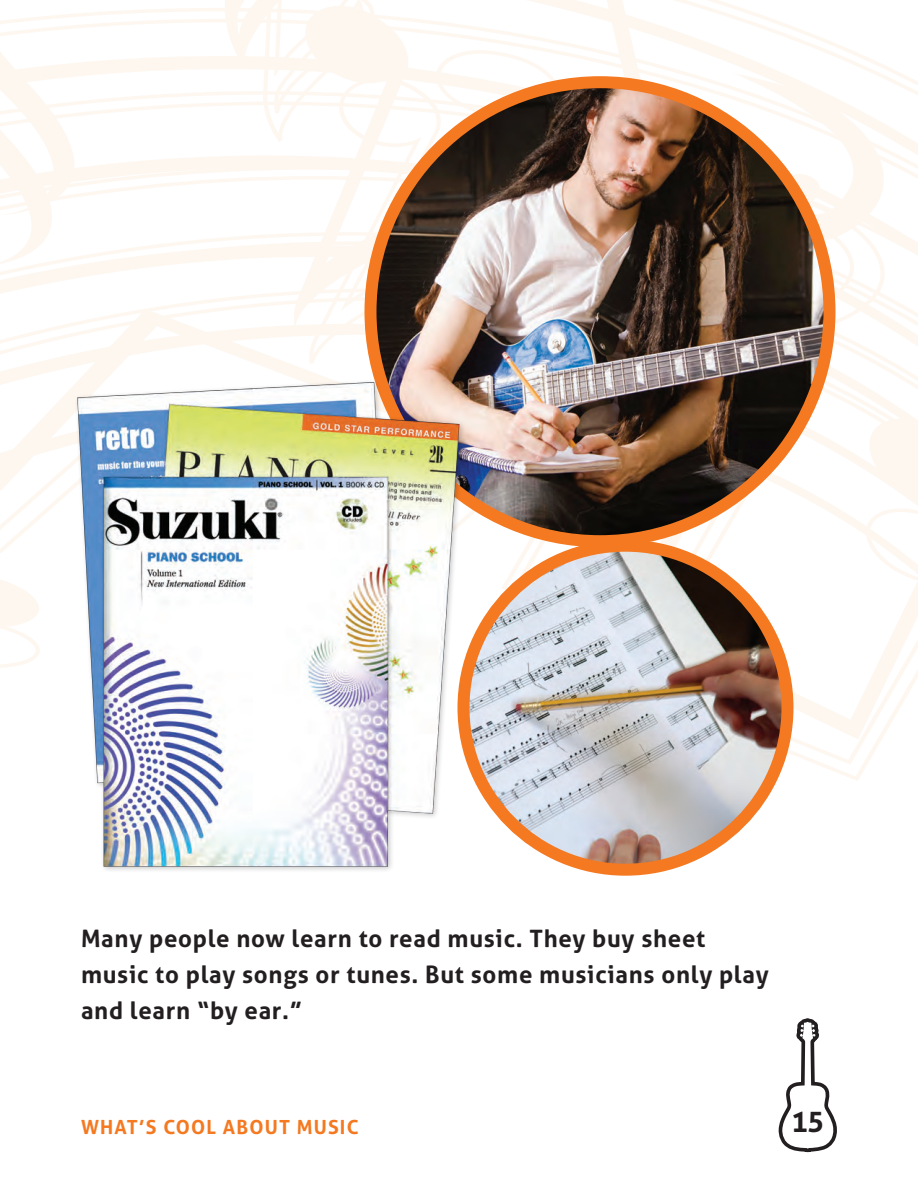
<style>
.page{position:relative;width:918px;height:1188px;background:#fff}
.page>*{position:absolute;margin:0;border:0;box-sizing:border-box;transform-origin:0 0}
.t1{font:700 28.5px "Aller";color:#231f20}
.Body{font:700 24px/36px "Aller";letter-spacing:.03em;color:#231f20}
.t2{font:700 19.5px "Aller";letter-spacing:.06em;color:#f47921}
</style>
<div class="page">
<svg style="left:94px;top:0;width:767px;height:55px"></svg>
<svg style="left:94px;top:55px;width:824px;height:67px"></svg>
<svg style="left:94px;top:133px;width:824px;height:62px"></svg>
<svg style="left:94px;top:232px;width:824px;height:69px"></svg>
<svg style="left:489px;top:0;width:180px;height:92px"></svg>
<svg style="left:501px;top:519px;width:72px;height:27px"></svg>
<svg style="left:291px;top:1px;width:255px;height:308px"></svg>
<svg style="left:147px;top:0;width:231px;height:142px"></svg>
<svg style="left:0;top:12px;width:94px;height:281px"></svg>
<svg style="left:788px;top:739px;width:94px;height:42px"></svg>
<svg style="left:651px;top:310px;width:267px;height:429px"></svg>
<svg style="left:730px;top:73px;width:169px;height:254px"></svg>
<svg style="left:0;top:309px;width:365px;height:244px"></svg>
<svg style="left:0;top:580px;width:40px;height:88px"></svg>
<svg style="left:779px;top:1018px;width:58px;height:134px"></svg>
<img style="left:370px;top:82px;width:460px;height:459px;border-radius:230px">
<div style="left:364px;top:76px;width:472px;height:471px;border:12px solid #f47921;border-radius:50%"></div>
<img style="left:484px;top:546px;width:304px;height:323px">
<div style="left:458px;top:540px;width:336px;height:336px;border:12px solid #f47921;border-radius:50%"></div>
<img style="left:69px;top:366px;width:415px;height:504px">
<p class="Body" style="left:81px;top:920px;width:689px">Many people now learn to read music. They buy sheet music to play songs or tunes. But some musicians only play and learn “by ear.”</p>
<p class="t2" style="left:81px;top:1115px;width:279px">WHAT’S COOL ABOUT MUSIC</p>
<p class="t1" style="left:791px;top:1104px;width:35px">15</p>
</div>
